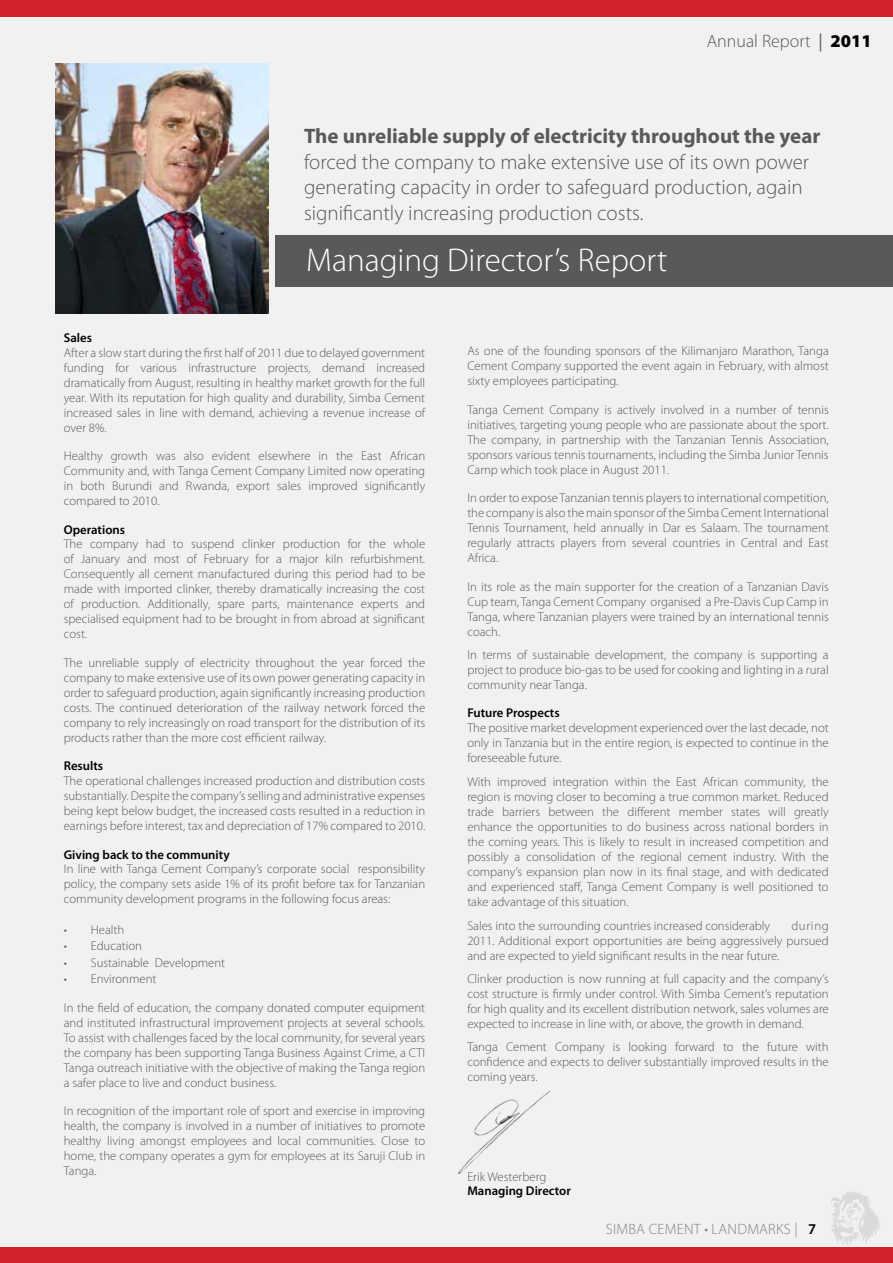
<style>
.page{position:relative;width:893px;height:1263px;background:#f1f1f2}
.page>*{position:absolute;margin:0;border:0;box-sizing:border-box;transform-origin:0 0}
.t1{font:300 33px "Myriad Pro";color:#fff}
.t2{font:300 21px/25.5px "Myriad Pro";color:#58595b}
.t3{font:700 21px "Myriad Pro";color:#58595b}
.t4{font:300 18px "Myriad Pro";color:#58595b}
.t5{font:300 15px "Myriad Pro";letter-spacing:.02em;color:#808285}
.t6{font:300 12.75px/15px "Myriad Pro";color:#58595b;text-align:justify}
.t7{font:600 12.75px "Myriad Pro";color:#000}
.s1{font-weight:400}
.s2{font-weight:900;color:#000}
.s3{font-weight:600;color:#000}
</style>
<div class="page">
<div style="left:0;top:0;width:893px;height:17px;background:#d2232a"></div>
<div style="left:0;top:1247px;width:893px;height:16px;background:#d2232a"></div>
<svg style="left:831px;top:1191px;width:49px;height:54px"></svg>
<img style="left:55px;top:63px;width:213px;height:251px">
<div style="left:276px;top:236px;width:617px;height:51px;background:#58595b"></div>
<img style="left:458px;top:1090px;width:92px;height:84px">
<h3 class="t4" style="left:707px;top:31px;width:167px">Annual Report <span class="s1">|</span> <span class="s2">2011</span></h3>
<h2 class="t3" style="left:304px;top:123px;width:518px">The unreliable supply of electricity throughout the year</h2>
<h2 class="t2" style="left:304px;top:149px;width:507px">forced the company to make extensive use of its own power generating capacity in order to safeguard production, again significantly increasing production costs.</h2>
<h1 class="t1" style="left:306px;top:242px;width:363px">Managing Director’s Report</h1>
<p class="t7" style="left:64px;top:329px;width:30px">Sales</p>
<p class="t6" style="left:64px;top:345px;width:363px">After a slow start during the first half of 2011 due to delayed government funding for various infrastructure projects, demand increased dramatically from August, resulting in healthy market growth for the full year. With its reputation for high quality and durability, Simba Cement increased sales in line with demand, achieving a revenue increase of over 8%.</p>
<p class="t6" style="left:64px;top:449px;width:363px">Healthy growth was also evident elsewhere in the East African Community and, with Tanga Cement Company Limited now operating in both Burundi and Rwanda, export sales improved significantly compared to 2010.</p>
<p class="t7" style="left:64px;top:521px;width:63px">Operations</p>
<p class="t6" style="left:64px;top:537px;width:363px">The company had to suspend clinker production for the whole of January and most of February for a major kiln refurbishment.<br>Consequently all cement manufactured during this period had to be made with imported clinker, thereby dramatically increasing the cost of production. Additionally, spare parts, maintenance experts and specialised equipment had to be brought in from abroad at significant cost.</p>
<p class="t6" style="left:64px;top:655px;width:363px">The unreliable supply of electricity throughout the year forced the company to make extensive use of its own power generating capacity in order to safeguard production, again significantly increasing production costs. The continued deterioration of the railway network forced the company to rely increasingly on road transport for the distribution of its products rather than the more cost efficient railway.</p>
<p class="t7" style="left:64px;top:758px;width:41px">Results</p>
<p class="t6" style="left:64px;top:773px;width:363px">The operational challenges increased production and distribution costs substantially. Despite the company’s selling and administrative expenses being kept below budget, the increased costs resulted in a reduction in earnings before interest, tax and depreciation of 17% compared to 2010.</p>
<p class="t7" style="left:64px;top:846px;width:167px">Giving back to the community</p>
<p class="t6" style="left:64px;top:861px;width:363px">In line with Tanga Cement Company’s corporate social responsibility policy, the company sets aside 1% of its profit before tax for Tanzanian community development programs in the following focus areas:</p>
<p class="t6" style="left:64px;top:922px;width:62px">• Health</p>
<p class="t6" style="left:64px;top:938px;width:80px">• Education</p>
<p class="t6" style="left:64px;top:955px;width:163px">• Sustainable Development</p>
<p class="t6" style="left:64px;top:971px;width:94px">• Environment</p>
<p class="t6" style="left:64px;top:1000px;width:363px">In the field of education, the company donated computer equipment and instituted infrastructural improvement projects at several schools.<br>To assist with challenges faced by the local community, for several years the company has been supporting Tanga Business Against Crime, a CTI Tanga outreach initiative with the objective of making the Tanga region a safer place to live and conduct business.</p>
<p class="t6" style="left:64px;top:1103px;width:363px">In recognition of the important role of sport and exercise in improving health, the company is involved in a number of initiatives to promote healthy living amongst employees and local communities. Close to home, the company operates a gym for employees at its Saruji Club in Tanga.</p>
<p class="t6" style="left:467px;top:344px;width:363px">As one of the founding sponsors of the Kilimanjaro Marathon, Tanga Cement Company supported the event again in February, with almost sixty employees participating.</p>
<p class="t6" style="left:467px;top:402px;width:363px">Tanga Cement Company is actively involved in a number of tennis initiatives, targeting young people who are passionate about the sport.<br>The company, in partnership with the Tanzanian Tennis Association, sponsors various tennis tournaments, including the Simba Junior Tennis Camp which took place in August 2011.</p>
<p class="t6" style="left:467px;top:491px;width:363px">In order to expose Tanzanian tennis players to international competition, the company is also the main sponsor of the Simba Cement International Tennis Tournament, held annually in Dar es Salaam. The tournament regularly attracts players from several countries in Central and East Africa.</p>
<p class="t6" style="left:467px;top:579px;width:363px">In its role as the main supporter for the creation of a Tanzanian Davis Cup team, Tanga Cement Company organised a Pre-Davis Cup Camp in Tanga, where Tanzanian players were trained by an international tennis coach.</p>
<p class="t6" style="left:467px;top:647px;width:363px">In terms of sustainable development, the company is supporting a project to produce bio-gas to be used for cooking and lighting in a rural community near Tanga.</p>
<p class="t7" style="left:467px;top:705px;width:94px">Future Prospects</p>
<p class="t6" style="left:467px;top:720px;width:363px">The positive market development experienced over the last decade, not only in Tanzania but in the entire region, is expected to continue in the foreseeable future.</p>
<p class="t6" style="left:467px;top:775px;width:363px">With improved integration within the East African community, the region is moving closer to becoming a true common market. Reduced trade barriers between the different member states will greatly enhance the opportunities to do business across national borders in the coming years. This is likely to result in increased competition and possibly a consolidation of the regional cement industry. With the company’s expansion plan now in its final stage, and with dedicated and experienced staff, Tanga Cement Company is well positioned to take advantage of this situation.</p>
<p class="t6" style="left:467px;top:918px;width:304px">Sales into the surrounding countries increased considerably</p>
<p class="t6" style="left:467px;top:918px;width:363px;text-indent:324px">during 2011. Additional export opportunities are being aggressively pursued and are expected to yield significant results in the near future.</p>
<p class="t6" style="left:467px;top:971px;width:363px">Clinker production is now running at full capacity and the company’s cost structure is firmly under control. With Simba Cement’s reputation for high quality and its excellent distribution network, sales volumes are expected to increase in line with, or above, the growth in demand.</p>
<p class="t6" style="left:467px;top:1039px;width:363px">Tanga Cement Company is looking forward to the future with confidence and expects to deliver substantially improved results in the coming years.</p>
<p class="t6" style="left:467px;top:1169px;width:80px">Erik Westerberg</p>
<p class="t7" style="left:467px;top:1183px;width:105px">Managing Director</p>
<p class="t5" style="left:606px;top:1221px;width:212px">SIMBA CEMENT • LANDMARKS | <span class="s3">7</span></p>
</div>
